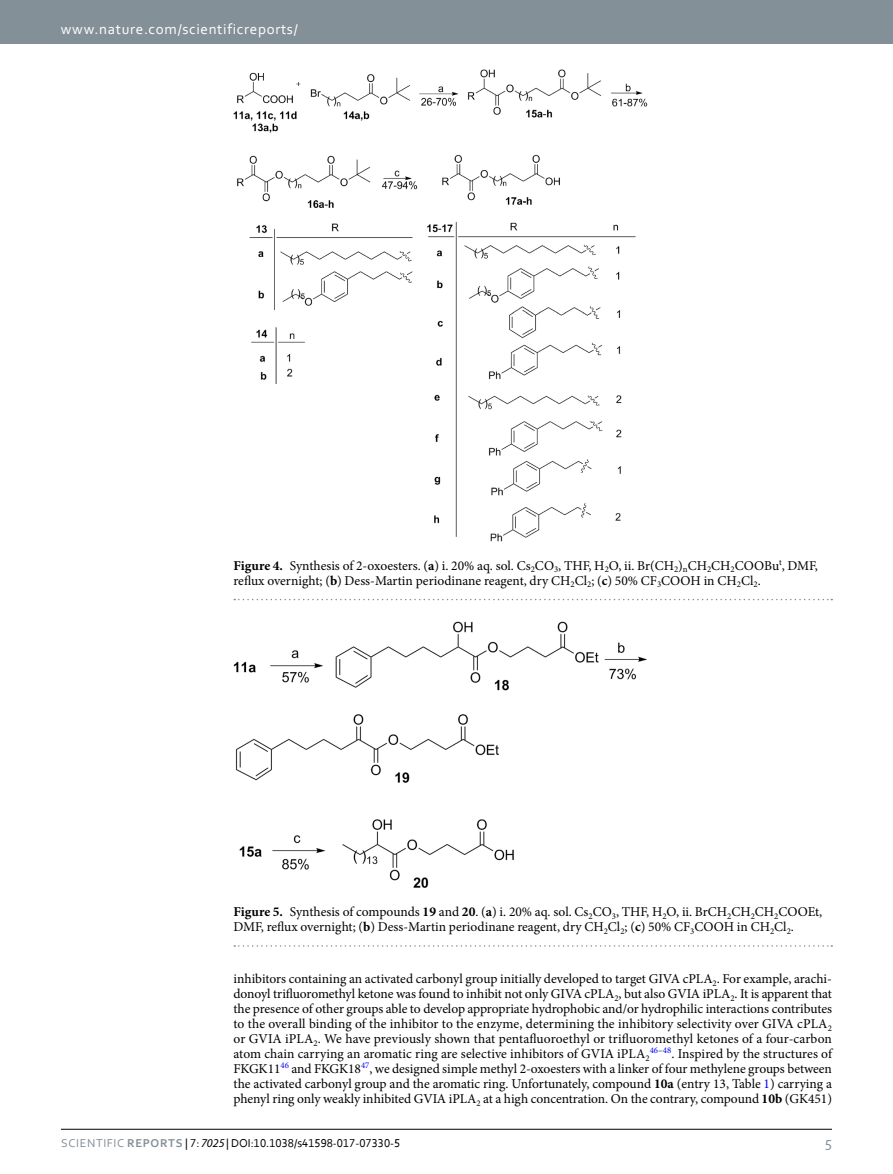
<style>
.page{position:relative;width:893px;height:1174px;background:#fff}
.page>*{position:absolute;margin:0;border:0;box-sizing:border-box;transform-origin:0 0}
.t1{font:15px "Corbel 2";letter-spacing:.045em;color:#fff}
.t2{font:15px "Corbel 2";color:#839097}
.t3{font:13.5px/15px "Minion Pro";color:#000}
.t4{font:12px "Corbel";color:#000}
.s1{font-weight:700}
.s2{color:#00f}
.s3{font-family:"Corbel 2";color:#839097}
.s4{font-family:"Corbel Bold 2";color:#839097}
.s5{font-family:"Myriad Pro";font-style:italic}
</style>
<div class="page">
<div style="left:0;top:0;width:893px;height:43px;background:#839097"></div>
<hr style="left:61px;top:1129px;width:771px;height:1px;background:#000">
<img style="left:233px;top:70px;width:414px;height:472px">
<svg style="left:234px;top:599px;width:598px;height:1px"></svg>
<img style="left:233px;top:621px;width:414px;height:267px">
<svg style="left:234px;top:945px;width:598px;height:1px"></svg>
<p class="t1" style="left:61px;top:19px;width:238px">www.nature.com/scientificreports/</p>
<p class="t3" style="left:233px;top:558px;width:586px"><span class="s1">Figure 4.</span> Synthesis of 2-oxoesters. (<span class="s1">a</span>) i. 20% aq. sol. Cs<sub>2</sub>CO<sub>3</sub>, THF, H<sub>2</sub>O, ii. Br(CH<sub>2</sub>)<sub>n</sub>CH<sub>2</sub>CH<sub>2</sub>COOBu<sup>t</sup>, DMF, reflux overnight; (<span class="s1">b</span>) Dess-Martin periodinane reagent, dry CH<sub>2</sub>Cl<sub>2</sub>; (<span class="s1">c</span>) 50% CF<sub>3</sub>COOH in CH<sub>2</sub>Cl<sub>2</sub>.</p>
<p class="t3" style="left:233px;top:904px;width:590px"><span class="s1">Figure 5.</span> Synthesis of compounds <span class="s1">19</span> and <span class="s1">20</span>. (<span class="s1">a</span>) i. 20% aq. sol. Cs<sub>2</sub>CO<sub>3</sub>, THF, H<sub>2</sub>O, ii. BrCH<sub>2</sub>CH<sub>2</sub>CH<sub>2</sub>COOEt,<br>DMF, reflux overnight; (<span class="s1">b</span>) Dess-Martin periodinane reagent, dry CH<sub>2</sub>Cl<sub>2</sub>; (<span class="s1">c</span>) 50% CF<sub>3</sub>COOH in CH<sub>2</sub>Cl<sub>2</sub>.</p>
<p class="t3" style="left:233px;top:971px;width:600px;text-align:justify">inhibitors containing an activated carbonyl group initially developed to target GIVA cPLA<sub>2</sub>. For example, arachi&shy;donoyl trifluoromethyl ketone was found to inhibit not only GIVA cPLA<sub>2</sub>, but also GVIA iPLA<sub>2</sub>. It is apparent that the presence of other groups able to develop appropriate hydrophobic and/or hydrophilic interactions contributes to the overall binding of the inhibitor to the enzyme, determining the inhibitory selectivity over GIVA cPLA<sub>2 </sub>or GVIA iPLA<sub>2</sub>. We have previously shown that pentafluoroethyl or trifluoromethyl ketones of a four-carbon atom chain carrying an aromatic ring are selective inhibitors of GVIA iPLA<sub>2</sub><sup>46</sup><sup>–</sup><sup>48</sup>. Inspired by the structures of FKGK11<sup>46</sup> and FKGK18<sup>47</sup>, we designed simple methyl 2-oxoesters with a linker of four methylene groups between the activated carbonyl group and the aromatic ring. Unfortunately, compound <span class="s1">10a</span> (entry 13, Table <span class="s2">1</span>) carrying a phenyl ring only weakly inhibited GVIA iPLA<sub>2</sub> at a high concentration. On the contrary, compound <span class="s1">10b</span> (GK451)</p>
<p class="t4" style="left:61px;top:1135px;width:341px"><span class="s3">SCieNtifiC</span> <span class="s4">REPORTS</span> | 7: <span class="s5">7025</span> | DOI:10.1038/s41598-017-07330-5</p>
<p class="t2" style="left:825px;top:1132px;width:9px">5</p>
</div>
